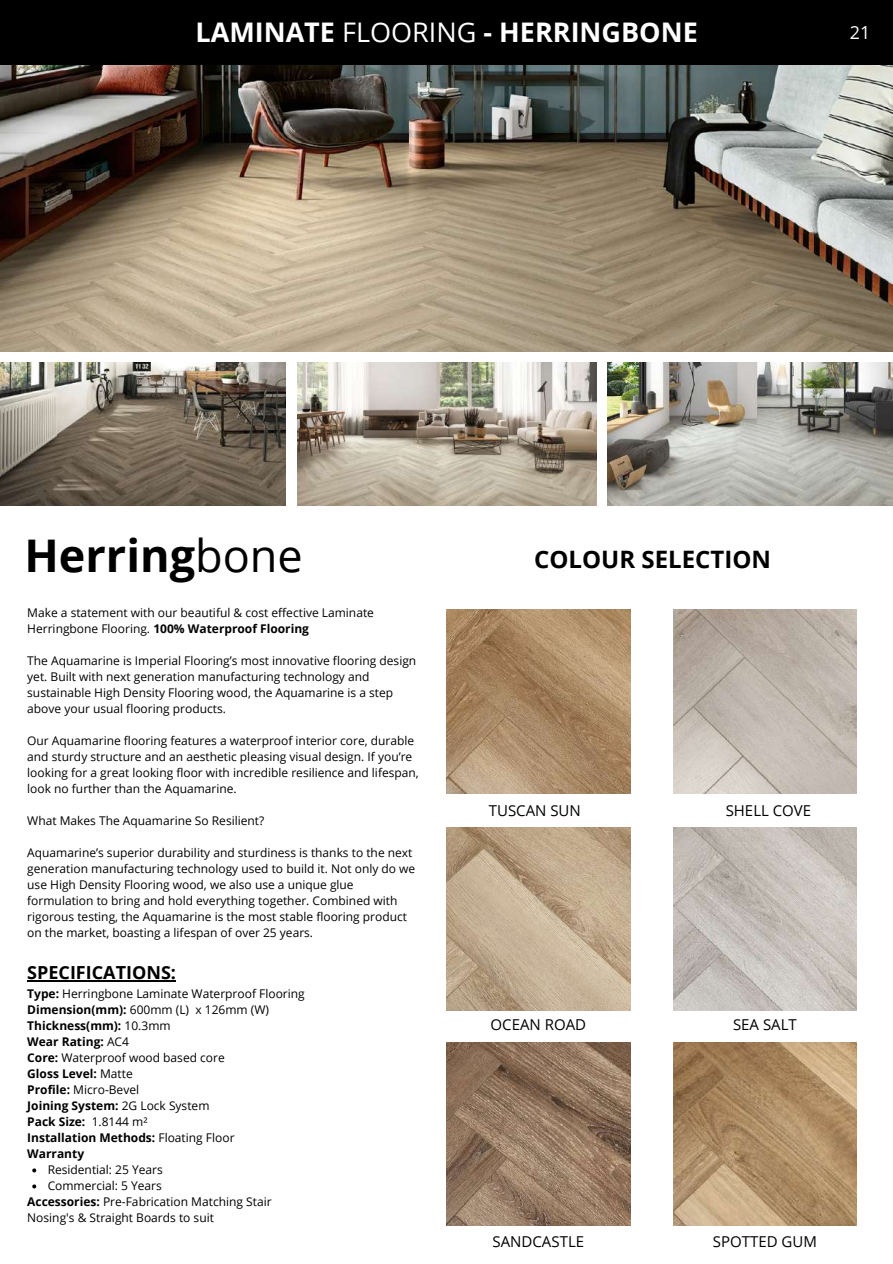
<style>
.page{position:relative;width:893px;height:1264px;background:#fff}
.page>*{position:absolute;margin:0;border:0;box-sizing:border-box;transform-origin:0 0}
.t1{font:700 45px "Open Sans";color:#000}
.t2{font:700 27px "Open Sans";color:#fff}
.t3{font:700 24px "Open Sans";color:#000}
.t4{font:700 18px "Open Sans";color:#000}
.t5{font:18px "Open Sans";color:#fff}
.t6{font:15px "Open Sans";color:#000}
.t7{font:12px/16px "Open Sans";color:#000}
.s1{font-weight:400}
.s2{font-weight:700}
</style>
<div class="page">
<div style="left:0;top:0;width:892px;height:65px;background:#000"></div>
<img style="left:0;top:65px;width:892px;height:286px">
<img style="left:0;top:362px;width:286px;height:143px">
<img style="left:297px;top:362px;width:299px;height:143px">
<img style="left:608px;top:362px;width:284px;height:143px">
<img style="left:446px;top:609px;width:184px;height:184px">
<img style="left:446px;top:827px;width:184px;height:183px">
<img style="left:446px;top:1042px;width:184px;height:183px">
<img style="left:673px;top:609px;width:183px;height:184px">
<img style="left:673px;top:827px;width:183px;height:183px">
<img style="left:673px;top:1042px;width:183px;height:183px">
<hr style="left:27px;top:980px;width:149px;height:1px;background:#000">
<svg style="left:32px;top:1168px;width:4px;height:4px"></svg>
<svg style="left:32px;top:1184px;width:4px;height:4px"></svg>
<h2 class="t2" style="left:195px;top:13px;width:504px">LAMINATE <span class="s1">FLOORING</span> - HERRINGBONE</h2>
<h3 class="t5" style="left:849px;top:20px;width:22px">21</h3>
<h1 class="t1" style="left:24px;top:524px;width:280px">Herring<span class="s1">bone</span></h1>
<p class="t7" style="left:27px;top:604px;width:348px">Make a statement with our beautiful &amp; cost effective Laminate<br>Herringbone Flooring. <span class="s2">100% Waterproof Flooring</span></p>
<p class="t7" style="left:27px;top:652px;width:390px">The Aquamarine is Imperial Flooring’s most innovative flooring design yet. Built with next generation manufacturing technology and sustainable High Density Flooring wood, the Aquamarine is a step above your usual flooring products.</p>
<p class="t7" style="left:27px;top:732px;width:393px">Our Aquamarine flooring features a waterproof interior core, durable and sturdy structure and an aesthetic pleasing visual design. If you’re looking for a great looking floor with incredible resilience and lifespan, look no further than the Aquamarine.</p>
<p class="t7" style="left:27px;top:812px;width:238px">What Makes The Aquamarine So Resilient?</p>
<p class="t7" style="left:27px;top:844px;width:389px">Aquamarine’s superior durability and sturdiness is thanks to the next generation manufacturing technology used to build it. Not only do we use High Density Flooring wood, we also use a unique glue formulation to bring and hold everything together. Combined with rigorous testing, the Aquamarine is the most stable flooring product on the market, boasting a lifespan of over 25 years.</p>
<h3 class="t4" style="left:27px;top:960px;width:150px">SPECIFICATIONS:</h3>
<p class="t7" style="left:27px;top:985px;width:279px"><span class="s2">Type:</span> Herringbone Laminate Waterproof Flooring<br><span class="s2">Dimension(mm):</span> 600mm (L) x 126mm (W)<br><span class="s2">Thickness(mm):</span> 10.3mm<br><span class="s2">Wear Rating:</span> AC4<br><span class="s2">Core:</span> Waterproof wood based core<br><span class="s2">Gloss Level:</span> Matte<br><span class="s2">Profile:</span> Micro-Bevel<br><span class="s2">Joining System:</span> 2G Lock System<br><span class="s2">Pack Size:</span> 1.8144 m²<br><span class="s2">Installation Methods:</span> Floating Floor<br><span class="s2">Warranty</span></p>
<p class="t7" style="left:48px;top:1161px;width:117px">Residential: 25 Years</p>
<p class="t7" style="left:48px;top:1177px;width:116px">Commercial: 5 Years</p>
<p class="t7" style="left:27px;top:1193px;width:246px"><span class="s2">Accessories:</span> Pre-Fabrication Matching Stair</p>
<p class="t7" style="left:27px;top:1209px;width:188px">Nosing's &amp; Straight Boards to suit</p>
<h3 class="t3" style="left:534px;top:542px;width:238px">COLOUR SELECTION</h3>
<p class="t6" style="left:488px;top:799px;width:94px">TUSCAN SUN</p>
<p class="t6" style="left:725px;top:799px;width:87px">SHELL COVE</p>
<p class="t6" style="left:490px;top:1014px;width:97px">OCEAN ROAD</p>
<p class="t6" style="left:733px;top:1014px;width:65px">SEA SALT</p>
<p class="t6" style="left:492px;top:1230px;width:93px">SANDCASTLE</p>
<p class="t6" style="left:712px;top:1230px;width:106px">SPOTTED GUM</p>
</div>
